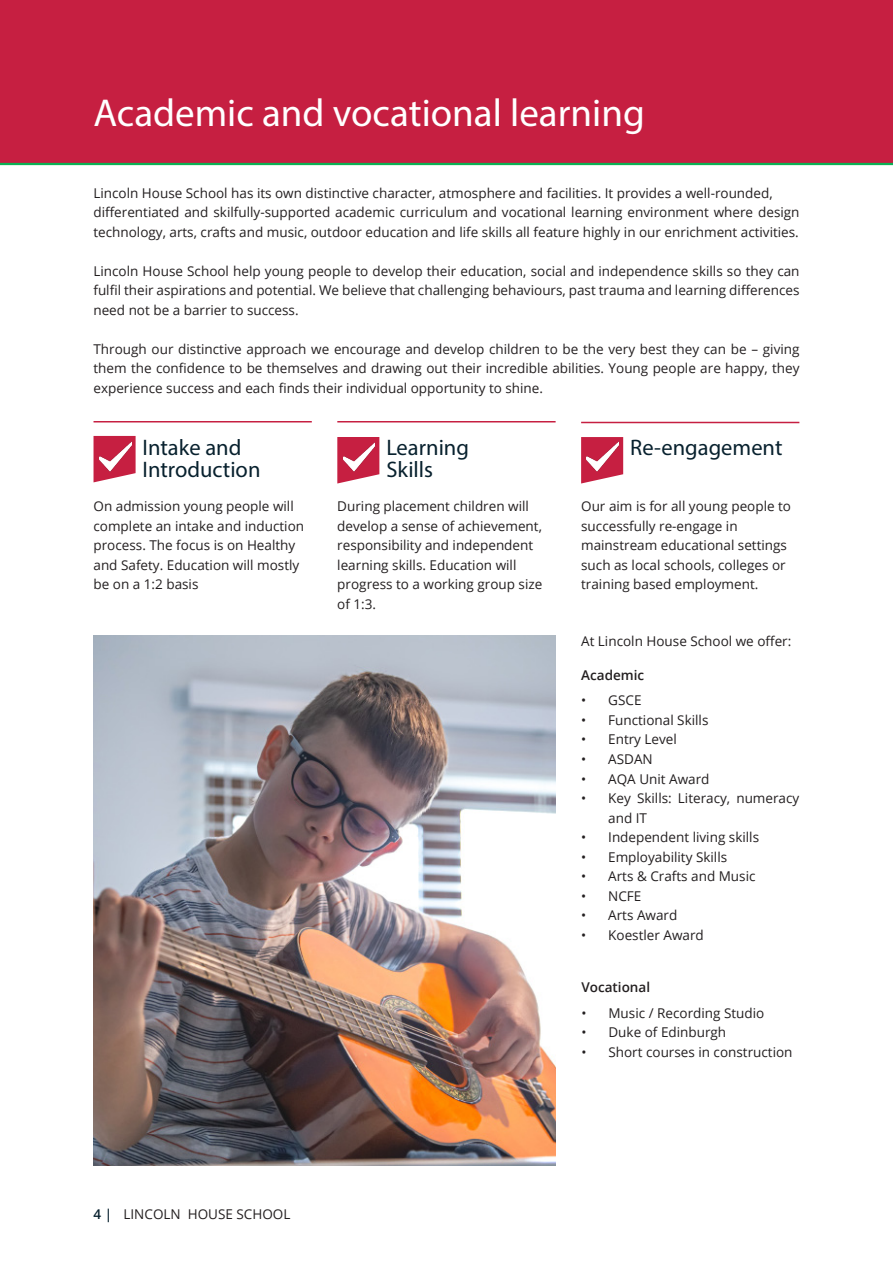
<style>
.page{position:relative;width:893px;height:1263px;background:#fff}
.page>*{position:absolute;margin:0;border:0;box-sizing:border-box;transform-origin:0 0}
.title_1{font:39px "Myriad Pro";color:#fff}
.title_4{font:22.5px/22.5px "Myriad Pro";color:#08212e}
.body_text{font:13.5px/19.5px "Open Sans";color:#231f20}
.body_text-2{font:600 13.5px "Open Sans";color:#231f20}
.t1{font:300 13.5px "Open Sans";color:#08212e}
.s1{font-weight:600;color:#08212e}
</style>
<div class="page">
<svg style="left:94px;top:436px;width:42px;height:46px"></svg>
<svg style="left:337px;top:437px;width:42px;height:46px"></svg>
<svg style="left:581px;top:437px;width:42px;height:46px"></svg>
<img style="left:586px;top:441px;width:32px;height:33px">
<img style="left:343px;top:441px;width:32px;height:33px">
<img style="left:100px;top:441px;width:31px;height:33px">
<img style="left:94px;top:636px;width:462px;height:529px">
<div style="left:0;top:0;width:893px;height:165px;background:#c61f41"></div>
<hr style="left:94px;top:421px;width:218px;height:1px;background:#c61f41">
<hr style="left:337px;top:421px;width:219px;height:1px;background:#c61f41">
<hr style="left:581px;top:422px;width:218px;height:1px;background:#c61f41">
<p class="title_1" style="left:94px;top:89px;width:553px">Academic and vocational learning</p>
<p class="body_text" style="left:93px;top:183px;width:681px">Lincoln House School has its own distinctive character, atmosphere and facilities. It provides a well-rounded,</p>
<p class="body_text" style="left:93px;top:202px;width:708px">differentiated and skilfully-supported academic curriculum and vocational learning environment where design technology, arts, crafts and music, outdoor education and life skills all feature highly in our enrichment activities.</p>
<p class="body_text" style="left:93px;top:261px;width:708px;text-align:justify">Lincoln House School help young people to develop their education, social and independence skills so they can fulfil their aspirations and potential. We believe that challenging behaviours, past trauma and learning differences need not be a barrier to success.</p>
<p class="body_text" style="left:93px;top:339px;width:708px;text-align:justify">Through our distinctive approach we encourage and develop children to be the very best they can be – giving them the confidence to be themselves and drawing out their incredible abilities. Young people are happy, they experience success and each finds their individual opportunity to shine.</p>
<p class="title_4" style="left:143px;top:436px;width:100px">Intake and</p>
<p class="title_4" style="left:630px;top:436px;width:154px">Re-engagement</p>
<p class="title_4" style="left:143px;top:458px;width:119px">Introduction</p>
<p class="title_4" style="left:386px;top:436px;width:84px">Learning<br>Skills</p>
<p class="body_text" style="left:94px;top:496px;width:212px">On admission young people will complete an intake and induction process. The focus is on Healthy and Safety. Education will mostly be on a 1:2 basis</p>
<p class="body_text" style="left:337px;top:496px;width:206px">During placement children will develop a sense of achievement, responsibility and independent learning skills. Education will progress to a working group size of 1:3.</p>
<p class="body_text" style="left:581px;top:496px;width:211px">Our aim is for all young people to successfully re-engage in</p>
<p class="body_text" style="left:581px;top:535px;width:207px;text-align:justify">mainstream educational settings such as local schools, colleges or training based employment.</p>
<p class="body_text" style="left:581px;top:631px;width:212px">At Lincoln House School we offer:</p>
<p class="body_text-2" style="left:581px;top:666px;width:64px">Academic</p>
<p class="body_text" style="left:581px;top:690px;width:62px">• GSCE</p>
<p class="body_text" style="left:581px;top:710px;width:129px">• Functional Skills</p>
<p class="body_text" style="left:581px;top:729px;width:97px">• Entry Level</p>
<p class="body_text" style="left:581px;top:749px;width:73px">• ASDAN</p>
<p class="body_text" style="left:581px;top:768px;width:130px">• AQA Unit Award</p>
<p class="body_text" style="left:608px;top:788px;width:193px;text-indent:-27px">• Key Skills: Literacy, numeracy and IT</p>
<p class="body_text" style="left:581px;top:827px;width:179px">• Independent living skills</p>
<p class="body_text" style="left:581px;top:846px;width:148px">• Employability Skills</p>
<p class="body_text" style="left:581px;top:866px;width:176px">• Arts &amp; Crafts and Music</p>
<p class="body_text" style="left:581px;top:885px;width:62px">• NCFE</p>
<p class="body_text" style="left:581px;top:905px;width:98px">• Arts Award</p>
<p class="body_text" style="left:581px;top:924px;width:124px">• Koestler Award</p>
<p class="body_text" style="left:94px;top:1204px;width:198px"><span class="s1">4 |</span> LINCOLN HOUSE SCHOOL</p>
<p class="t1" style="left:124px;top:1205px;width:133px">CORPORATE TAGLINE</p>
<p class="body_text-2" style="left:581px;top:978px;width:70px">Vocational</p>
<p class="body_text" style="left:581px;top:1003px;width:184px">• Music / Recording Studio</p>
<p class="body_text" style="left:581px;top:1022px;width:146px">• Duke of Edinburgh</p>
<p class="body_text" style="left:581px;top:1042px;width:213px">• Short courses in construction</p>
</div>
